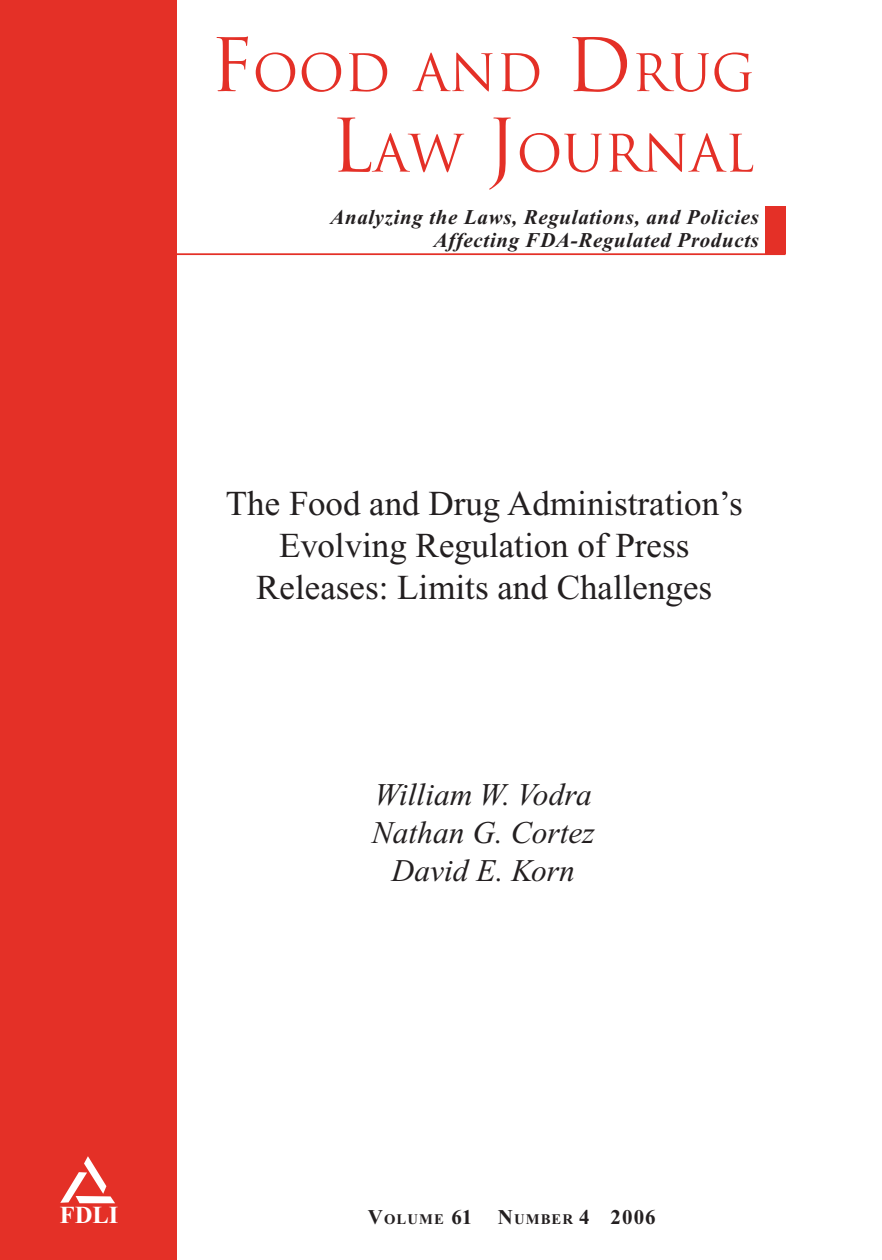
<style>
.page{position:relative;width:882px;height:1260px;background:#fff}
.page>*{position:absolute;margin:0;border:0;box-sizing:border-box;transform-origin:0 0}
.t1{font:50.23px/80.5px "Trajan";color:#e43027;text-align:right}
.t2{font:35px/42px "Times";color:#231f20;text-align:center}
.t3{font:italic 31.5px/37.8px "Times";color:#231f20;text-align:center}
.t4{font:700 24.5px "Times";color:#fff}
.t5{font:italic 700 21px/22.9px "Times";letter-spacing:.03em;color:#231f20;text-align:right}
.t6{font:700 14.7px "Times";letter-spacing:.07em;color:#231f20}
.s1{font-size:71.75px}
.s2{font-size:21px}
</style>
<div class="page">
<hr style="left:0;top:253px;width:786px;height:2px;background:#e43027">
<div style="left:0;top:0;width:176px;height:1260px;background:#e43027"></div>
<div style="left:765px;top:207px;width:20px;height:47px;background:#e43027"></div>
<svg style="left:60px;top:1156px;width:55px;height:47px"></svg>
<h1 class="t1" style="left:210px;top:33px;width:546px"><span class="s1">F</span>OOD AND <span class="s1">D</span>RUG<br><span class="s1">L</span>AW <span class="s1">J</span>OURNAL</h1>
<p class="t5" style="left:330px;top:208px;width:430px">Analyzing the Laws, Regulations, and Policies<br>Affecting FDA-Regulated Products</p>
<p class="t2" style="left:226px;top:485px;width:518px">The Food and Drug Administration’s<br>Evolving Regulation of Press<br>Releases: Limits and Challenges</p>
<p class="t3" style="left:372px;top:779px;width:225px">William W. Vodra<br>Nathan G. Cortez<br>David E. Korn</p>
<p class="t4" style="left:60px;top:1206px;width:60px">FDLI</p>
<p class="t6" style="left:368px;top:1214px;width:289px"><span class="s2">V</span>OLUME <span class="s2">61 N</span>UMBER <span class="s2">4 2006</span></p>
</div>
